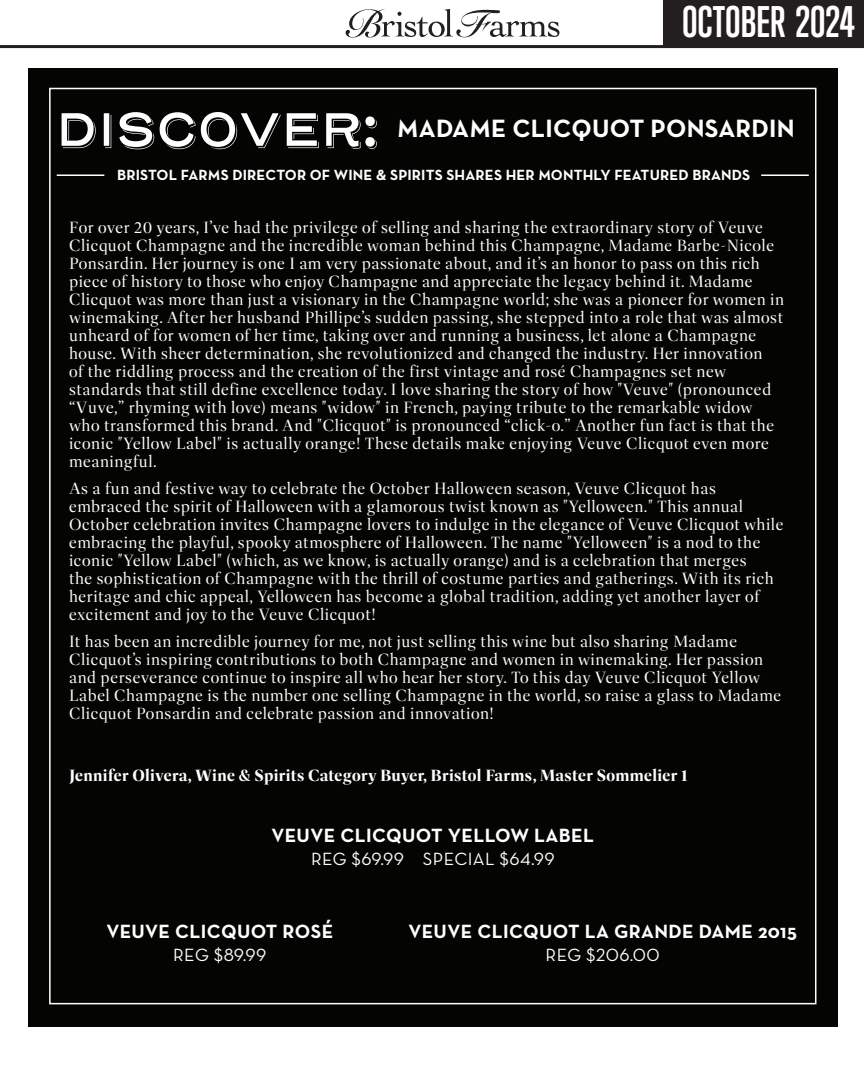
<style>
.page{position:relative;width:864px;height:1080px;background:#fff}
.page>*{position:absolute;margin:0;border:0;box-sizing:border-box;transform-origin:0 0}
.t1{font:700 40.35px "Trump Gothic Pro";color:#fff}
.t2{font:25.5px "Neutra Text Bold Alt";letter-spacing:.01em;color:#fff}
.t3{font:700 19.5px "Neutra Text";letter-spacing:.02em;color:#fff}
.t4{font:18px "Neutra Text Book Alt";letter-spacing:.02em;color:#fff}
.t5{font:16.5px/18px "Dashiell Fine";letter-spacing:.03em;color:#fff}
.t6{font:700 16.5px "Dashiell Fine";letter-spacing:.02em;color:#fff}
.t7{font:15px "Neutra Text Bold Alt";letter-spacing:.01em;color:#fff}
</style>
<div class="page">
<div style="left:664px;top:0;width:200px;height:47px;background:#231f20"></div>
<svg style="left:346px;top:9px;width:213px;height:29px"></svg>
<div style="left:28px;top:68px;width:810px;height:958px;background:#040503"></div>
<svg style="left:62px;top:113px;width:34px;height:35px"></svg>
<svg style="left:104px;top:113px;width:7px;height:35px"></svg>
<svg style="left:119px;top:112px;width:35px;height:37px"></svg>
<svg style="left:160px;top:112px;width:121px;height:37px"></svg>
<svg style="left:287px;top:113px;width:32px;height:35px"></svg>
<svg style="left:326px;top:113px;width:51px;height:36px"></svg>
<hr style="left:57px;top:175px;width:47px;height:1px;background:#fff">
<hr style="left:761px;top:175px;width:48px;height:1px;background:#fff">
<hr style="left:0;top:45px;width:864px;height:3px;background:#231f20">
<h1 class="t1" style="left:682px;top:-3px;width:175px">OCTOBER 2024</h1>
<h2 class="t2" style="left:397px;top:113px;width:399px">MADAME CLICQUOT PONSARDIN</h2>
<p class="t7" style="left:117px;top:166px;width:635px">BRISTOL FARMS DIRECTOR OF WINE &amp; SPIRITS SHARES HER MONTHLY FEATURED BRANDS</p>
<p class="t5" style="left:69px;top:219px;width:717px">For over 20 years, I’ve had the privilege of selling and sharing the extraordinary story of Veuve Clicquot Champagne and the incredible woman behind this Champagne, Madame Barbe-Nicole Ponsardin. Her journey is one I am very passionate about, and it’s an honor to pass on this rich piece of history to those who enjoy Champagne and appreciate the legacy behind it. Madame Clicquot was more than just a visionary in the Champagne world; she was a pioneer for women in winemaking. After her husband Phillipe’s sudden passing, she stepped into a role that was almost unheard of for women of her time, taking over and running a business, let alone a Champagne house. With sheer determination, she revolutionized and changed the industry. Her innovation<br>of the riddling process and the creation of the first vintage and rosé Champagnes set new standards that still define excellence today. I love sharing the story of how "Veuve" (pronounced “Vuve,” rhyming with love) means "widow" in French, paying tribute to the remarkable widow who transformed this brand. And "Clicquot" is pronounced “click-o.” Another fun fact is that the iconic "Yellow Label" is actually orange! These details make enjoying Veuve Clicquot even more meaningful.</p>
<p class="t5" style="left:69px;top:480px;width:716px">As a fun and festive way to celebrate the October Halloween season, Veuve Clicquot has embraced the spirit of Halloween with a glamorous twist known as "Yelloween." This annual October celebration invites Champagne lovers to indulge in the elegance of Veuve Clicquot while embracing the playful, spooky atmosphere of Halloween. The name "Yelloween" is a nod to the iconic "Yellow Label" (which, as we know, is actually orange) and is a celebration that merges<br>the sophistication of Champagne with the thrill of costume parties and gatherings. With its rich heritage and chic appeal, Yelloween has become a global tradition, adding yet another layer of excitement and joy to the Veuve Clicquot!</p>
<p class="t5" style="left:69px;top:633px;width:714px">It has been an incredible journey for me, not just selling this wine but also sharing Madame Clicquot’s inspiring contributions to both Champagne and women in winemaking. Her passion and perseverance continue to inspire all who hear her story. To this day Veuve Clicquot Yellow Label Champagne is the number one selling Champagne in the world, so raise a glass to Madame Clicquot Ponsardin and celebrate passion and innovation!</p>
<p class="t6" style="left:69px;top:766px;width:620px">Jennifer Olivera, Wine &amp; Spirits Category Buyer, Bristol Farms, Master Sommelier 1</p>
<p class="t3" style="left:272px;top:823px;width:324px">VEUVE CLICQUOT YELLOW LABEL</p>
<p class="t4" style="left:311px;top:847px;width:245px">REG $69.99 SPECIAL $64.99</p>
<p class="t3" style="left:106px;top:919px;width:228px">VEUVE CLICQUOT ROSÉ</p>
<p class="t4" style="left:173px;top:944px;width:95px">REG $89.99</p>
<p class="t3" style="left:408px;top:919px;width:390px">VEUVE CLICQUOT LA GRANDE DAME 2015</p>
<p class="t4" style="left:546px;top:944px;width:116px">REG $206.00</p>
</div>
